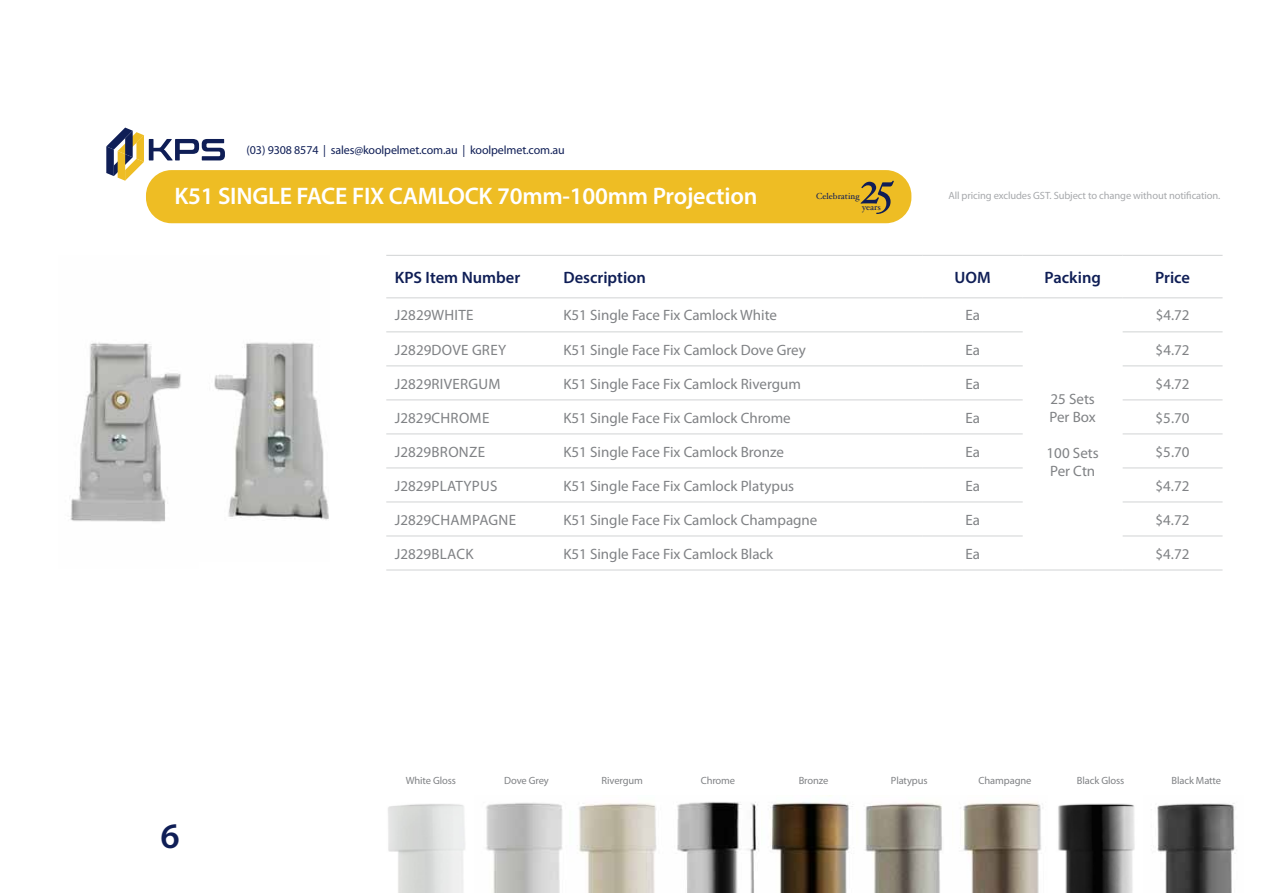
<style>
.page{position:relative;width:1263px;height:893px;background:#fff}
.page>*{position:absolute;margin:0;border:0;box-sizing:border-box;transform-origin:0 0}
.t1{font:600 36px "Myriad Pro";color:#0f1e56}
.t2{font:600 24px "Myriad Pro";letter-spacing:-.01em;color:#fff}
.t3{font:600 16.5px "Myriad Pro";color:#0f1e56}
.t4{font:15px/18px "Myriad Pro";color:#808285}
.t5{font:15px "Myriad Pro";letter-spacing:.02em;color:#808285}
.t6{font:12px "Myriad Pro";letter-spacing:-.01em;color:#0f1e56}
.t7{font:10.5px "Myriad Pro";letter-spacing:-.01em;color:#808285}
.t8{font:10.5px "Myriad Pro";letter-spacing:-.01em;color:#a7a9ac}
.t9{font:8.7px "Hoefler Text";color:#0f1e56}
</style>
<div class="page">
<hr style="left:386px;top:255px;width:169px;height:1px;background:#d1d3d4">
<hr style="left:555px;top:255px;width:368px;height:1px;background:#d1d3d4">
<hr style="left:923px;top:255px;width:100px;height:1px;background:#d1d3d4">
<hr style="left:1023px;top:255px;width:100px;height:1px;background:#d1d3d4">
<hr style="left:1123px;top:255px;width:99px;height:1px;background:#d1d3d4">
<hr style="left:386px;top:298px;width:169px;height:1px;background:#d1d3d4">
<hr style="left:555px;top:298px;width:368px;height:1px;background:#d1d3d4">
<hr style="left:923px;top:298px;width:100px;height:1px;background:#d1d3d4">
<hr style="left:1023px;top:298px;width:100px;height:1px;background:#d1d3d4">
<hr style="left:1123px;top:298px;width:99px;height:1px;background:#d1d3d4">
<hr style="left:386px;top:332px;width:169px;height:1px;background:#d1d3d4">
<hr style="left:555px;top:332px;width:368px;height:1px;background:#d1d3d4">
<hr style="left:923px;top:332px;width:100px;height:1px;background:#d1d3d4">
<hr style="left:1123px;top:332px;width:99px;height:1px;background:#d1d3d4">
<hr style="left:386px;top:366px;width:169px;height:1px;background:#d1d3d4">
<hr style="left:555px;top:366px;width:368px;height:1px;background:#d1d3d4">
<hr style="left:923px;top:366px;width:100px;height:1px;background:#d1d3d4">
<hr style="left:1123px;top:366px;width:99px;height:1px;background:#d1d3d4">
<hr style="left:386px;top:400px;width:169px;height:1px;background:#d1d3d4">
<hr style="left:555px;top:400px;width:368px;height:1px;background:#d1d3d4">
<hr style="left:923px;top:400px;width:100px;height:1px;background:#d1d3d4">
<hr style="left:1123px;top:400px;width:99px;height:1px;background:#d1d3d4">
<hr style="left:386px;top:434px;width:169px;height:1px;background:#d1d3d4">
<hr style="left:555px;top:434px;width:368px;height:1px;background:#d1d3d4">
<hr style="left:923px;top:434px;width:100px;height:1px;background:#d1d3d4">
<hr style="left:1123px;top:434px;width:99px;height:1px;background:#d1d3d4">
<hr style="left:386px;top:468px;width:169px;height:1px;background:#d1d3d4">
<hr style="left:555px;top:468px;width:368px;height:1px;background:#d1d3d4">
<hr style="left:923px;top:468px;width:100px;height:1px;background:#d1d3d4">
<hr style="left:1123px;top:468px;width:99px;height:1px;background:#d1d3d4">
<hr style="left:386px;top:502px;width:169px;height:1px;background:#d1d3d4">
<hr style="left:555px;top:502px;width:368px;height:1px;background:#d1d3d4">
<hr style="left:923px;top:502px;width:100px;height:1px;background:#d1d3d4">
<hr style="left:1123px;top:502px;width:99px;height:1px;background:#d1d3d4">
<hr style="left:386px;top:536px;width:169px;height:1px;background:#d1d3d4">
<hr style="left:555px;top:536px;width:368px;height:1px;background:#d1d3d4">
<hr style="left:923px;top:536px;width:100px;height:1px;background:#d1d3d4">
<hr style="left:1123px;top:536px;width:99px;height:1px;background:#d1d3d4">
<hr style="left:386px;top:570px;width:169px;height:1px;background:#d1d3d4">
<hr style="left:555px;top:570px;width:368px;height:1px;background:#d1d3d4">
<hr style="left:923px;top:570px;width:100px;height:1px;background:#d1d3d4">
<hr style="left:1023px;top:570px;width:100px;height:1px;background:#d1d3d4">
<hr style="left:1123px;top:570px;width:99px;height:1px;background:#d1d3d4">
<div style="left:146px;top:170px;width:765px;height:53px;background:#eebd24;border-radius:26px"></div>
<svg style="left:106px;top:128px;width:119px;height:53px"></svg>
<svg style="left:861px;top:181px;width:33px;height:33px"></svg>
<img style="left:70px;top:342px;width:111px;height:180px">
<img style="left:214px;top:342px;width:115px;height:178px">
<img style="left:486px;top:802px;width:77px;height:91px">
<img style="left:579px;top:803px;width:78px;height:90px">
<img style="left:677px;top:802px;width:82px;height:91px">
<img style="left:770px;top:795px;width:83px;height:98px">
<img style="left:865px;top:803px;width:77px;height:90px">
<img style="left:960px;top:803px;width:81px;height:90px">
<img style="left:1058px;top:803px;width:77px;height:90px">
<img style="left:1157px;top:803px;width:79px;height:90px">
<p class="t6" style="left:247px;top:142px;width:320px">(03) 9308 8574 | sales@koolpelmet.com.au | koolpelmet.com.au</p>
<h2 class="t2" style="left:174px;top:181px;width:585px">K51 SINGLE FACE FIX CAMLOCK 70mm-100mm Projection</h2>
<p class="t9" style="left:816px;top:191px;width:45px">Celebrating</p>
<p class="t8" style="left:948px;top:189px;width:274px">All pricing excludes GST. Subject to change without notification.</p>
<p class="t9" style="left:862px;top:202px;width:20px">years</p>
<p class="t3" style="left:395px;top:267px;width:127px">KPS Item Number</p>
<p class="t3" style="left:563px;top:267px;width:84px">Description</p>
<p class="t3" style="left:955px;top:267px;width:38px">UOM</p>
<p class="t3" style="left:1044px;top:267px;width:58px">Packing</p>
<p class="t3" style="left:1155px;top:267px;width:36px">Price</p>
<p class="t4" style="left:395px;top:306px;width:80px">J2829WHITE</p>
<p class="t4" style="left:563px;top:306px;width:215px">K51 Single Face Fix Camlock White</p>
<p class="t4" style="left:965px;top:306px;width:16px">Ea</p>
<p class="t4" style="left:1156px;top:306px;width:35px">$4.72</p>
<p class="t5" style="left:395px;top:340px;width:113px">J2829DOVE GREY</p>
<p class="t4" style="left:563px;top:340px;width:244px">K51 Single Face Fix Camlock Dove Grey</p>
<p class="t4" style="left:965px;top:340px;width:16px">Ea</p>
<p class="t4" style="left:1156px;top:340px;width:35px">$4.72</p>
<p class="t5" style="left:395px;top:374px;width:107px">J2829RIVERGUM</p>
<p class="t4" style="left:563px;top:374px;width:239px">K51 Single Face Fix Camlock Rivergum</p>
<p class="t4" style="left:965px;top:374px;width:16px">Ea</p>
<p class="t4" style="left:1155px;top:374px;width:35px">$4.72</p>
<p class="t4" style="left:395px;top:408px;width:96px">J2829CHROME</p>
<p class="t4" style="left:563px;top:408px;width:229px">K51 Single Face Fix Camlock Chrome</p>
<p class="t4" style="left:965px;top:408px;width:16px">Ea</p>
<p class="t4" style="left:1155px;top:408px;width:35px">$5.70</p>
<p class="t4" style="left:395px;top:442px;width:92px">J2829BRONZE</p>
<p class="t4" style="left:563px;top:442px;width:222px">K51 Single Face Fix Camlock Bronze</p>
<p class="t4" style="left:965px;top:442px;width:16px">Ea</p>
<p class="t4" style="left:1155px;top:442px;width:35px">$5.70</p>
<p class="t4" style="left:395px;top:476px;width:104px">J2829PLATYPUS</p>
<p class="t4" style="left:563px;top:476px;width:232px">K51 Single Face Fix Camlock Platypus</p>
<p class="t4" style="left:965px;top:476px;width:16px">Ea</p>
<p class="t4" style="left:1155px;top:476px;width:35px">$4.72</p>
<p class="t4" style="left:395px;top:510px;width:123px">J2829CHAMPAGNE</p>
<p class="t4" style="left:563px;top:510px;width:255px">K51 Single Face Fix Camlock Champagne</p>
<p class="t4" style="left:965px;top:510px;width:16px">Ea</p>
<p class="t4" style="left:1155px;top:510px;width:35px">$4.72</p>
<p class="t4" style="left:395px;top:544px;width:80px">J2829BLACK</p>
<p class="t4" style="left:563px;top:544px;width:211px">K51 Single Face Fix Camlock Black</p>
<p class="t4" style="left:965px;top:544px;width:16px">Ea</p>
<p class="t4" style="left:1155px;top:544px;width:35px">$4.72</p>
<p class="t4" style="left:1049px;top:389px;width:48px">25 Sets<br>Per Box</p>
<p class="t4" style="left:1046px;top:443px;width:54px">100 Sets<br>Per Ctn</p>
<h1 class="t1" style="left:160px;top:813px;width:21px">6</h1>
<p class="t7" style="left:406px;top:774px;width:52px">White Gloss</p>
<p class="t7" style="left:504px;top:774px;width:46px">Dove Grey</p>
<p class="t7" style="left:601px;top:774px;width:43px">Rivergum</p>
<p class="t7" style="left:701px;top:774px;width:36px">Chrome</p>
<p class="t7" style="left:799px;top:774px;width:31px">Bronze</p>
<p class="t7" style="left:891px;top:774px;width:38px">Platypus</p>
<p class="t7" style="left:978px;top:774px;width:54px">Champagne</p>
<p class="t7" style="left:1077px;top:774px;width:49px">Black Gloss</p>
<p class="t7" style="left:1171px;top:774px;width:51px">Black Matte</p>
</div>
